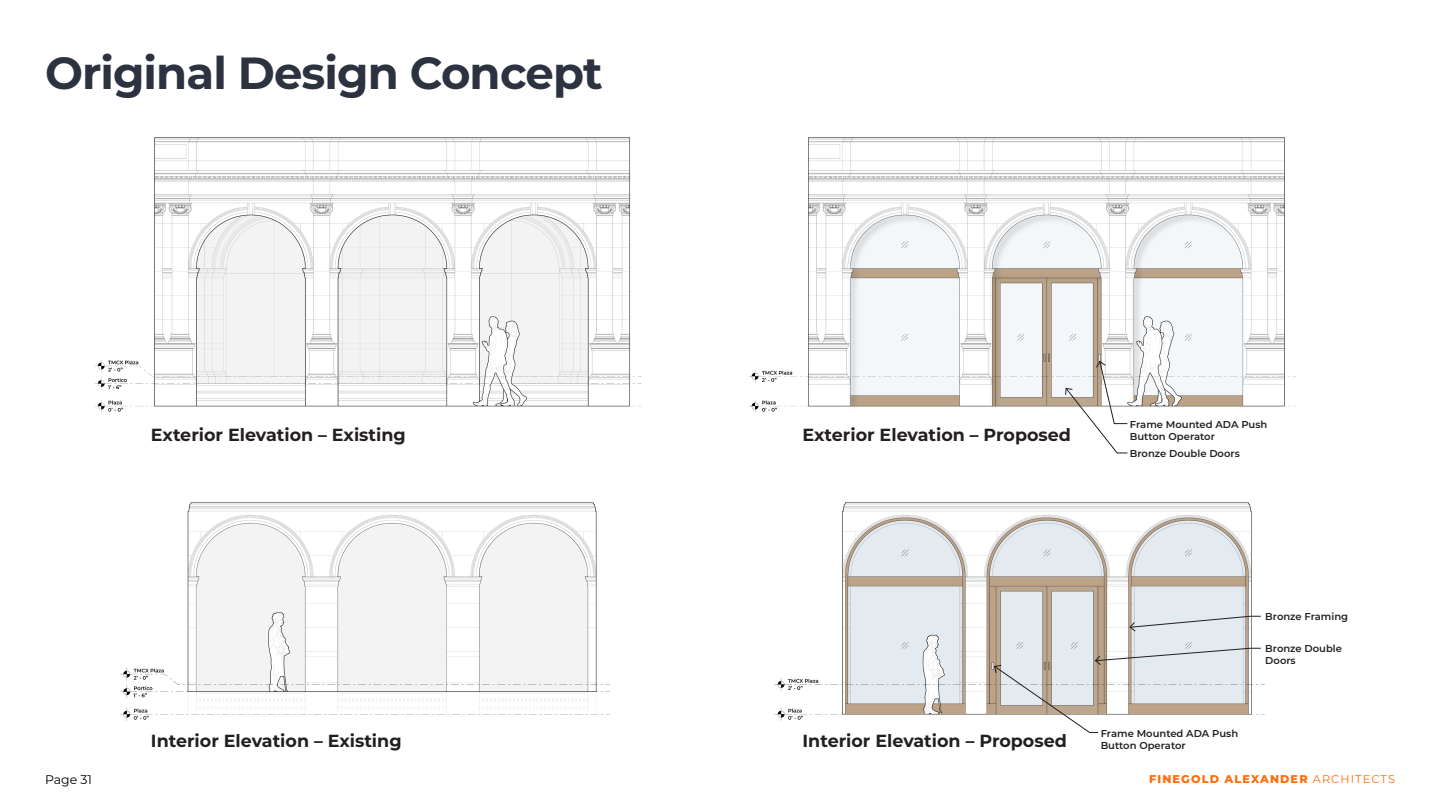
<style>
.page{position:relative;width:1440px;height:810px;background:#fff}
.page>*{position:absolute;margin:0;border:0;box-sizing:border-box;transform-origin:0 0}
.FA_slide_title{font:700 45px "Montserrat";letter-spacing:-.02em;color:#2c3240}
.t1{font:700 17.5px "Montserrat";color:#231f20}
.t2{font:12.5px "Montserrat";color:#000}
.t3{font:800 11.25px "Montserrat";letter-spacing:.1em;color:#ff6c0c}
.t4{font:600 10px/12px "Montserrat";color:#231f20}
.s1{font-weight:400}
</style>
<div class="page">
<img style="left:94px;top:137px;width:548px;height:276px">
<img style="left:748px;top:137px;width:549px;height:276px">
<img style="left:120px;top:502px;width:490px;height:219px">
<img style="left:774px;top:502px;width:491px;height:219px">
<svg style="left:993px;top:647px;width:269px;height:86px"></svg>
<svg style="left:1129px;top:615px;width:133px;height:17px"></svg>
<svg style="left:1065px;top:360px;width:63px;height:94px"></svg>
<p class="FA_slide_title" style="left:45px;top:40px;width:559px">Original Design Concept</p>
<p class="t1" style="left:151px;top:422px;width:256px">Exterior Elevation – Existing</p>
<p class="t1" style="left:151px;top:728px;width:252px">Interior Elevation – Existing</p>
<p class="t1" style="left:803px;top:422px;width:270px">Exterior Elevation – Proposed</p>
<p class="t4" style="left:1130px;top:418px;width:139px">Frame Mounted ADA Push<br>Button Operator</p>
<p class="t4" style="left:1130px;top:447px;width:111px">Bronze Double Doors</p>
<p class="t1" style="left:803px;top:728px;width:266px">Interior Elevation – Proposed</p>
<p class="t4" style="left:1101px;top:727px;width:139px">Frame Mounted ADA Push<br>Button Operator</p>
<p class="t4" style="left:1265px;top:610px;width:84px">Bronze Framing</p>
<p class="t4" style="left:1265px;top:642px;width:78px">Bronze Double<br>Doors</p>
<p class="t2" style="left:45px;top:771px;width:49px">Page 31</p>
<p class="t3" style="left:1149px;top:771px;width:247px">FINEGOLD ALEXANDER <span class="s1">ARCHITECTS</span></p>
</div>
